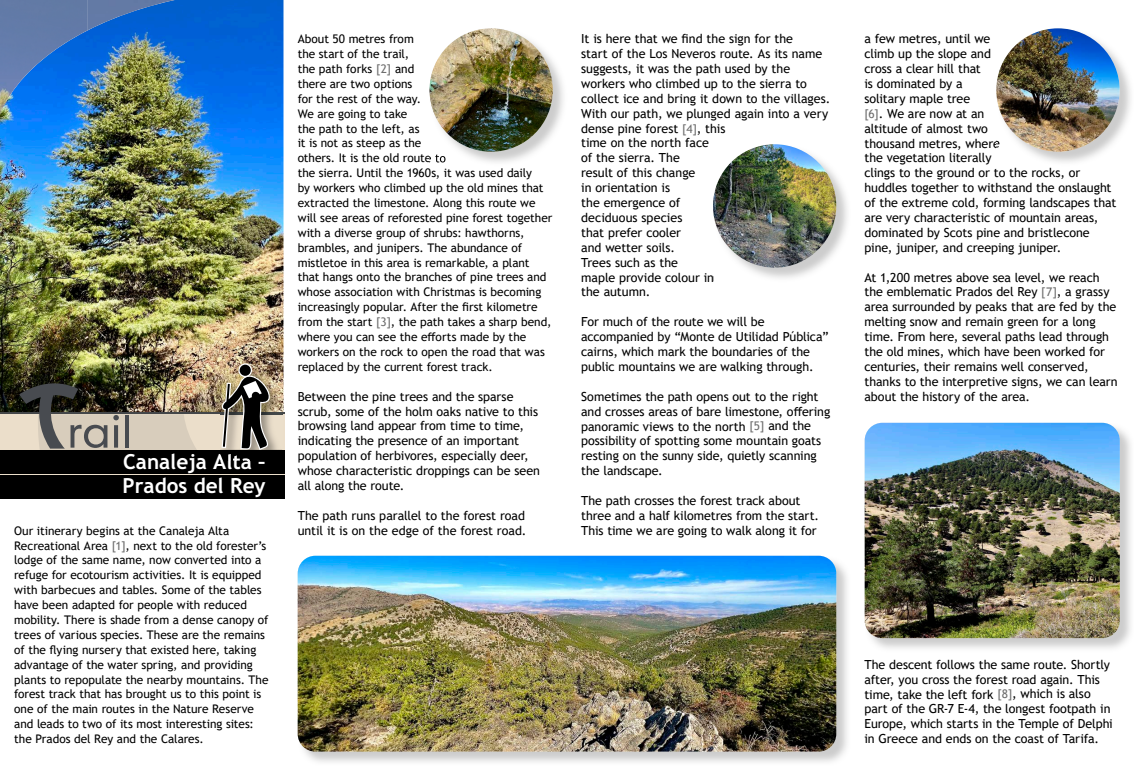
<style>
.page{position:relative;width:1134px;height:780px;background:#fff}
.page>*{position:absolute;margin:0;border:0;box-sizing:border-box;transform-origin:0 0}
.t1{font:700 20.75px/23.4px "Trebuchet MS";color:#fff}
.t2{font:12.5px/14.9px "Trebuchet MS";letter-spacing:-.005em;color:#000}
.t3{font:11.88px/14.9px "Trebuchet MS";letter-spacing:-.005em;color:#000}
.s1{color:#6e6e6e}
.s2{font-size:11.88px;color:#6e6e6e}
</style>
<div class="page">
<img style="left:0;top:0;width:283px;height:412px">
<img style="left:0;top:0;width:87px;height:76px">
<img style="left:87px;top:0;width:88px;height:31px">
<img style="left:0;top:76px;width:25px;height:38px">
<div style="left:0;top:414px;width:284px;height:83px;background:#ebdeca"></div>
<div style="left:0;top:450px;width:284px;height:23px;background:#000"></div>
<div style="left:0;top:475px;width:284px;height:23px;background:#000"></div>
<hr style="left:0;top:412px;width:284px;height:2px;background:#434649">
<img style="left:19px;top:383px;width:178px;height:67px">
<img style="left:220px;top:361px;width:62px;height:89px">
<img style="left:220px;top:454px;width:30px;height:7px">
<svg style="left:222px;top:363px;width:48px;height:87px;background:#7e7669"></svg>
<img style="left:713px;top:145px;width:134px;height:133px">
<img style="left:713px;top:144px;width:123px;height:124px;border-radius:62px">
<svg style="left:997px;top:140px;width:3px;height:8px"></svg>
<img style="left:996px;top:28px;width:124px;height:124px;border-radius:62px">
<img style="left:305px;top:563px;width:542px;height:199px">
<img style="left:298px;top:555px;width:538px;height:196px">
<img style="left:436px;top:37px;width:127px;height:126px">
<img style="left:430px;top:154px;width:16px;height:8px">
<img style="left:429px;top:28px;width:124px;height:124px;border-radius:62px">
<img style="left:865px;top:423px;width:255px;height:215px">
<h1 class="t1" style="left:123px;top:450px;width:145px">Canaleja Alta –<br>Prados del Rey</h1>
<p class="t3" style="left:14px;top:523px;width:256px">Our itinerary begins at the Canaleja Alta Recreational Area <span class="s1">[1]</span>, next to the old forester’s lodge of the same name, now converted into a refuge for ecotourism activities. It is equipped with barbecues and tables. Some of the tables have been adapted for people with reduced mobility. There is shade from a dense canopy of trees of various species. These are the remains of the flying nursery that existed here, taking advantage of the water spring, and providing plants to repopulate the nearby mountains. The forest track that has brought us to this point is one of the main routes in the Nature Reserve and leads to two of its most interesting sites: the Prados del Rey and the Calares.</p>
<p class="t3" style="left:298px;top:31px;width:256px">About 50 metres from<br>the start of the trail,<br>the path forks <span class="s1">[2]</span> and<br>there are two options<br>for the rest of the way.<br>We are going to take<br>the path to the left, as<br>it is not as steep as the<br>others. It is the old route to<br>the sierra. Until the 1960s, it was used daily<br>by workers who climbed up the old mines that extracted the limestone. Along this route we will see areas of reforested pine forest together with a diverse group of shrubs: hawthorns, brambles, and junipers. The abundance of mistletoe in this area is remarkable, a plant that hangs onto the branches of pine trees and whose association with Christmas is becoming increasingly popular. After the first kilometre from the start <span class="s1">[3]</span>, the path takes a sharp bend, where you can see the efforts made by the workers on the rock to open the road that was replaced by the current forest track.</p>
<p class="t2" style="left:298px;top:388px;width:244px">Between the pine trees and the sparse scrub, some of the holm oaks native to this browsing land appear from time to time, indicating the presence of an important population of herbivores, especially deer, whose characteristic droppings can be seen all along the route.</p>
<p class="t2" style="left:298px;top:508px;width:230px">The path runs parallel to the forest road until it is on the edge of the forest road.</p>
<p class="t2" style="left:581px;top:31px;width:251px">It is here that we find the sign for the<br>start of the Los Neveros route. As its name suggests, it was the path used by the workers who climbed up to the sierra to collect ice and bring it down to the villages.<br>With our path, we plunged again into a very dense pine forest <span class="s2">[4]</span>, this<br>time on the north face<br>of the sierra. The<br>result of this change<br>in orientation is<br>the emergence of<br>deciduous species<br>that prefer cooler<br>and wetter soils.<br>Trees such as the<br>maple provide colour in<br>the autumn.</p>
<p class="t2" style="left:581px;top:314px;width:249px">For much of the route we will be accompanied by “Monte de Utilidad Pública” cairns, which mark the boundaries of the public mountains we are walking through.</p>
<p class="t2" style="left:581px;top:389px;width:251px">Sometimes the path opens out to the right and crosses areas of bare limestone, offering panoramic views to the north <span class="s2">[5]</span> and the possibility of spotting some mountain goats resting on the sunny side, quietly scanning the landscape.</p>
<p class="t2" style="left:581px;top:493px;width:239px">The path crosses the forest track about three and a half kilometres from the start.<br>This time we are going to walk along it for</p>
<p class="t2" style="left:864px;top:31px;width:253px">a few metres, until we<br>climb up the slope and<br>cross a clear hill that<br>is dominated by a<br>solitary maple tree<br><span class="s2">[6]</span>. We are now at an<br>altitude of almost two<br>thousand metres, where<br>the vegetation literally<br>clings to the ground or to the rocks, or huddles together to withstand the onslaught of the extreme cold, forming landscapes that are very characteristic of mountain areas, dominated by Scots pine and bristlecone pine, juniper, and creeping juniper.</p>
<p class="t2" style="left:864px;top:269px;width:255px">At 1,200 metres above sea level, we reach the emblematic Prados del Rey <span class="s2">[7]</span>, a grassy area surrounded by peaks that are fed by the melting snow and remain green for a long time. From here, several paths lead through the old mines, which have been worked for centuries, their remains well conserved, thanks to the interpretive signs, we can learn about the history of the area.</p>
<p class="t2" style="left:864px;top:656px;width:250px">The descent follows the same route. Shortly after, you cross the forest road again. This time, take the left fork <span class="s2">[8]</span>, which is also part of the GR-7 E-4, the longest footpath in Europe, which starts in the Temple of Delphi in Greece and ends on the coast of Tarifa.</p>
</div>
